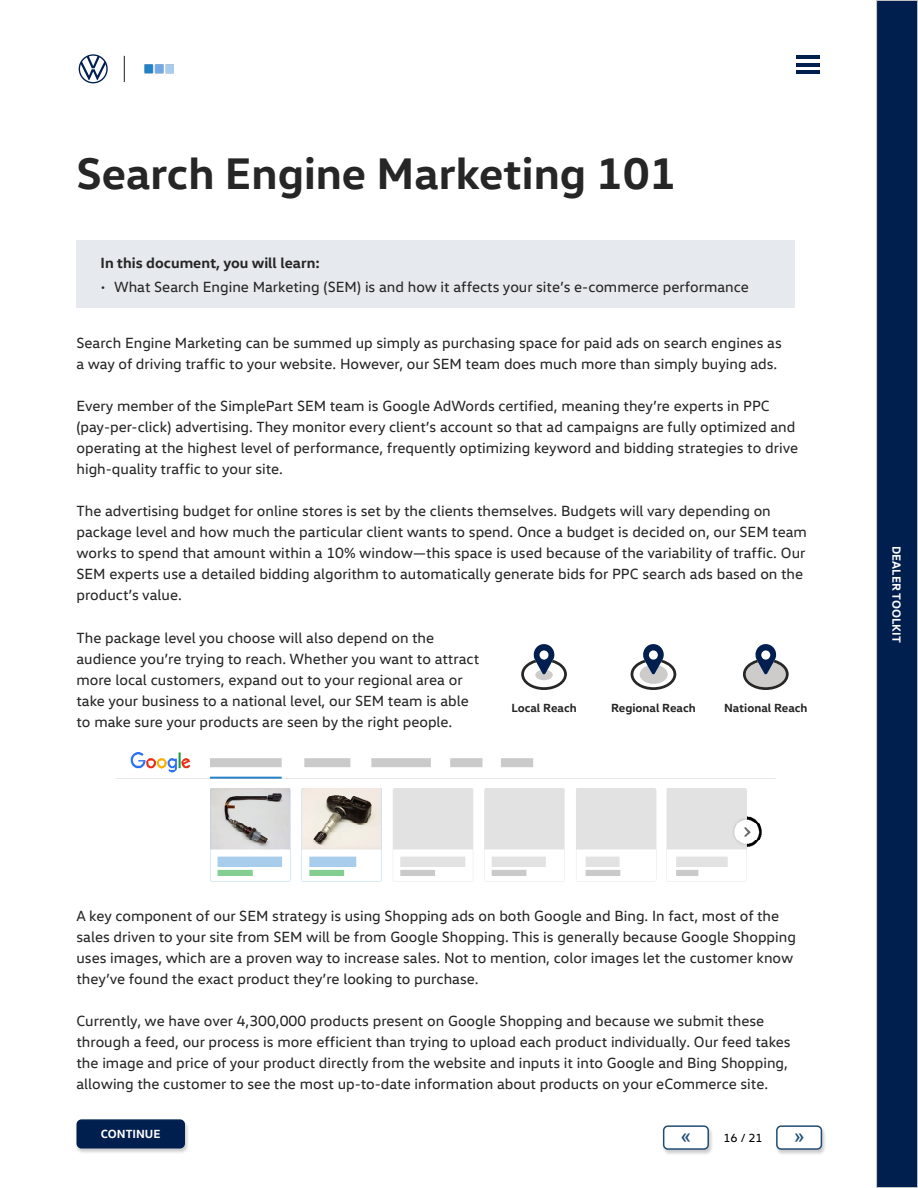
<style>
.page{position:relative;width:918px;height:1188px;background:#fff}
.page>*{position:absolute;margin:0;border:0;box-sizing:border-box;transform-origin:0 0}
.t1{font:700 45px "VW Head";color:#262626}
.t2{font:500 21px "Roboto";color:#204d74}
.t3{font:15px/21px "VW Head";color:#262626}
.t4{font:700 15px "VW Head";color:#262626}
.t5{font:700 12px "VW Head";color:#262626}
.t6{font:700 12px "VW Head";color:#fff}
.t7{font:12px "VW Head";color:#000}
</style>
<div class="page">
<hr style="left:796px;top:70px;width:24px;height:4px;background:#001f4f">
<hr style="left:796px;top:56px;width:24px;height:3px;background:#001f4f">
<hr style="left:796px;top:63px;width:24px;height:3px;background:#001f4f">
<img style="left:144px;top:64px;width:30px;height:10px">
<svg style="left:124px;top:56px;width:1px;height:26px"></svg>
<div style="left:876px;top:0;width:42px;height:1188px;background:#001f4f;border:1px solid #cbcaca"></div>
<svg style="left:79px;top:54px;width:29px;height:29px"></svg>
<div style="left:76px;top:240px;width:719px;height:68px;background:#e6e9ed"></div>
<svg style="left:521px;top:644px;width:46px;height:46px"></svg>
<svg style="left:631px;top:644px;width:45px;height:46px"></svg>
<svg style="left:743px;top:644px;width:46px;height:46px"></svg>
<img style="left:116px;top:753px;width:660px;height:129px">
<div style="left:75px;top:1119px;width:114px;height:35px;background:#000;opacity:.2"></div>
<div style="left:77px;top:1120px;width:107px;height:28px;background:#001f4f;border-radius:4px"></div>
<div style="left:77px;top:1119px;width:108px;height:30px;border:2px solid #001f4f;border-radius:4px"></div>
<div style="left:661px;top:1125px;width:52px;height:30px;background:#000;opacity:.2"></div>
<div style="left:664px;top:1126px;width:44px;height:23px;background:#fff;border-radius:4px"></div>
<div style="left:663px;top:1125px;width:46px;height:25px;border:2px solid #204d74;border-radius:4px"></div>
<div style="left:774px;top:1125px;width:52px;height:30px;background:#000;opacity:.2"></div>
<div style="left:777px;top:1126px;width:44px;height:23px;background:#fff;border-radius:4px"></div>
<div style="left:776px;top:1125px;width:46px;height:25px;border:2px solid #204d74;border-radius:4px"></div>
<h1 class="t1" style="left:76px;top:144px;width:601px">Search Engine Marketing 101</h1>
<p class="t4" style="left:101px;top:253px;width:221px">In this document, you will learn:</p>
<p class="t3" style="left:101px;top:276px;width:650px">• What Search Engine Marketing (SEM) is and how it affects your site’s e-commerce performance</p>
<p class="t3" style="left:77px;top:332px;width:707px">Search Engine Marketing can be summed up simply as purchasing space for paid ads on search engines as a way of driving traffic to your website. However, our SEM team does much more than simply buying ads.</p>
<p class="t3" style="left:77px;top:395px;width:723px">Every member of the SimplePart SEM team is Google AdWords certified, meaning they’re experts in PPC (pay-per-click) advertising. They monitor every client’s account so that ad campaigns are fully optimized and operating at the highest level of performance, frequently optimizing keyword and bidding strategies to drive high-quality traffic to your site.</p>
<p class="t3" style="left:77px;top:500px;width:732px">The advertising budget for online stores is set by the clients themselves. Budgets will vary depending on package level and how much the particular client wants to spend. Once a budget is decided on, our SEM team works to spend that amount within a 10% window—this space is used because of the variability of traffic. Our SEM experts use a detailed bidding algorithm to automatically generate bids for PPC search ads based on the product’s value.</p>
<p class="t3" style="left:77px;top:627px;width:404px">The package level you choose will also depend on the audience you’re trying to reach. Whether you want to attract more local customers, expand out to your regional area or take your business to a national level, our SEM team is able to make sure your products are seen by the right people.</p>
<p class="t5" style="left:511px;top:700px;width:67px">Local Reach</p>
<p class="t5" style="left:611px;top:700px;width:86px">Regional Reach</p>
<p class="t5" style="left:724px;top:700px;width:85px">National Reach</p>
<p class="t3" style="left:77px;top:905px;width:721px">A key component of our SEM strategy is using Shopping ads on both Google and Bing. In fact, most of the sales driven to your site from SEM will be from Google Shopping. This is generally because Google Shopping uses images, which are a proven way to increase sales. Not to mention, color images let the customer know they’ve found the exact product they’re looking to purchase.</p>
<p class="t3" style="left:77px;top:1010px;width:716px">Currently, we have over 4,300,000 products present on Google Shopping and because we submit these through a feed, our process is more efficient than trying to upload each product individually. Our feed takes the image and price of your product directly from the website and inputs it into Google and Bing Shopping, allowing the customer to see the most up-to-date information about products on your eCommerce site.</p>
<p class="t6" style="left:101px;top:1126px;width:61px">CONTINUE</p>
<h2 class="t2" style="left:681px;top:1120px;width:12px">«</h2>
<p class="t7" style="left:724px;top:1130px;width:41px">16 / 21</p>
<h2 class="t2" style="left:794px;top:1120px;width:12px">»</h2>
<p class="t6" style="left:904px;top:546px;width:98px;rotate:90deg">DEALER TOOLKIT</p>
</div>
